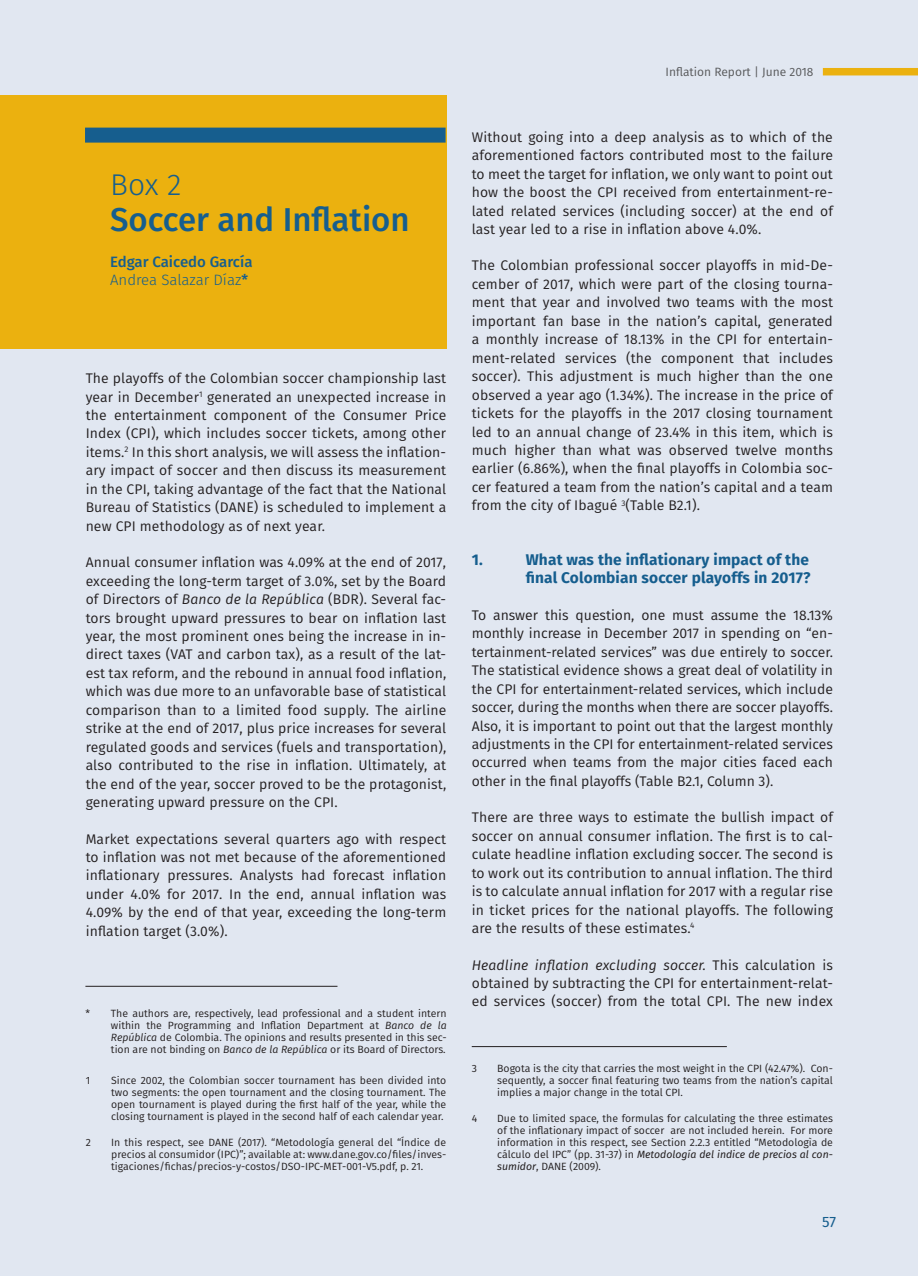
<style>
.page{position:relative;width:918px;height:1276px;background:#e1e7f1}
.page>*{position:absolute;margin:0;border:0;box-sizing:border-box;transform-origin:0 0}
.Heading_2{font:500 33px "Fira Sans";color:#165e8e}
.Heading_2-2{font:300 30px "Fira Sans";color:#165e8e}
.Recuadro_subtítulo{font:700 15.45px/18.5px "Fira Sans";letter-spacing:.01em;color:#165e8e}
.Recuadro_autores{font:500 15px "Fira Sans";color:#165e8e}
.Recuadro_autores-2{font:300 15px "Fira Sans";color:#165e8e}
.t1{font:15px "Fira Sans";color:#165e8e}
.Recuadros{font:13.95px/18.5px "Fira Sans";letter-spacing:.01em;color:#231f20;text-align:justify}
.t2{font:12px "Fira Sans";color:#57585a}
.Nota_al_pie_Recuadro{font:10.5px/12px "Fira Sans";color:#231f20;text-align:justify}
.s1{font-weight:500}
.s2{font-style:italic}
</style>
<div class="page">
<div style="left:0;top:95px;width:446px;height:254px;background:#ebb10f"></div>
<div style="left:85px;top:128px;width:361px;height:15px;background:#165e8e"></div>
<hr style="left:85px;top:986px;width:252px;height:1px;background:#231f20">
<hr style="left:472px;top:1046px;width:255px;height:1px;background:#231f20">
<div style="left:823px;top:68px;width:95px;height:7px;background:#ebb10f"></div>
<p class="Heading_2-2" style="left:110px;top:163px;width:73px">Box 2</p>
<p class="Heading_2" style="left:110px;top:193px;width:301px">Soccer and Inflation</p>
<p class="Recuadro_autores" style="left:110px;top:250px;width:144px">Edgar Caicedo García</p>
<p class="Recuadro_autores-2" style="left:110px;top:269px;width:139px">Andrea Salazar Díaz<span class="s1">*</span></p>
<p class="Recuadros" style="left:86px;top:369px;width:362px">The playoffs of the Colombian soccer championship last year in December<sup>1</sup> generated an unexpected increase in the entertainment component of the Consumer Price Index (CPI), which includes soccer tickets, among other items.<sup>2</sup> In this short analysis, we will assess the inflation&shy;ary impact of soccer and then discuss its measurement in the CPI, taking advantage of the fact that the National Bureau of Statistics (DANE) is scheduled to implement a new CPI methodology as of next year.</p>
<p class="Recuadros" style="left:86px;top:553px;width:362px">Annual consumer inflation was 4.09% at the end of 2017, exceeding the long-term target of 3.0%, set by the Board of Directors of <span class="s2">Banco de la República</span> (BDR). Several fac&shy;tors brought upward pressures to bear on inflation last year, the most prominent ones being the increase in in&shy;direct taxes (VAT and carbon tax), as a result of the lat&shy;est tax reform, and the rebound in annual food inflation, which was due more to an unfavorable base of statistical comparison than to a limited food supply. The airline strike at the end of 2017, plus price increases for several regulated goods and services (fuels and transportation), also contributed to the rise in inflation. Ultimately, at the end of the year, soccer proved to be the protagonist, generating upward pressure on the CPI.</p>
<p class="Recuadros" style="left:86px;top:829px;width:362px">Market expectations several quarters ago with respect to inflation was not met because of the aforementioned inflationary pressures. Analysts had forecast inflation under 4.0% for 2017. In the end, annual inflation was 4.09% by the end of that year, exceeding the long-term inflation target (3.0%).</p>
<p class="Nota_al_pie_Recuadro" style="left:111px;top:1006px;width:337px;text-indent:-26px">* The authors are, respectively, lead professional and a student intern within the Programming and Inflation Department at <span class="s2">Banco de la República</span> de Colombia. The opinions and results presented in this sec&shy;tion are not binding on <span class="s2">Banco de la República</span> or its Board of Directors.</p>
<p class="Nota_al_pie_Recuadro" style="left:86px;top:1074px;width:6px">1</p>
<p class="Nota_al_pie_Recuadro" style="left:111px;top:1074px;width:337px">Since 2002, the Colombian soccer tournament has been divided into two segments: the open tournament and the closing tournament. The open tournament is played during the first half of the year, while the closing tournament is played in the second half of each calendar year.</p>
<p class="Nota_al_pie_Recuadro" style="left:86px;top:1135px;width:7px">2</p>
<p class="Nota_al_pie_Recuadro" style="left:111px;top:1135px;width:337px">In this respect, see DANE (2017). “Metodología general del “Índice de precios al consumidor (IPC)”; available at: www.dane.gov.co/files/inves&shy;tigaciones/fichas/precios-y-costos/DSO-IPC-MET-001-V5.pdf, p. 21.</p>
<p class="t2" style="left:666px;top:63px;width:149px">Inflation Report | June 2018</p>
<p class="Recuadros" style="left:472px;top:127px;width:363px">Without going into a deep analysis as to which of the aforementioned factors contributed most to the failure to meet the target for inflation, we only want to point out how the boost the CPI received from entertainment-re&shy;lated related services (including soccer) at the end of last year led to a rise in inflation above 4.0%.</p>
<p class="Recuadros" style="left:472px;top:256px;width:363px">The Colombian professional soccer playoffs in mid-De&shy;cember of 2017, which were part of the closing tourna&shy;ment that year and involved two teams with the most important fan base in the nation’s capital, generated a monthly increase of 18.13% in the CPI for entertain&shy;ment-related services (the component that includes soccer). This adjustment is much higher than the one observed a year ago (1.34%). The increase in the price of tickets for the playoffs in the 2017 closing tournament led to an annual change of 23.4% in this item, which is much higher than what was observed twelve months earlier (6.86%), when the final playoffs in Colombia soc&shy;cer featured a team from the nation’s capital and a team from the city of Ibagué <sup>3</sup>(Table B2.1).</p>
<p class="Recuadro_subtítulo" style="left:472px;top:549px;width:13px">1.</p>
<p class="Recuadro_subtítulo" style="left:526px;top:549px;width:286px">What was the inflationary impact of the final Colombian soccer playoffs in 2017?</p>
<p class="Recuadros" style="left:472px;top:605px;width:363px">To answer this question, one must assume the 18.13% monthly increase in December 2017 in spending on “en&shy;tertainment-related services” was due entirely to soccer.<br>The statistical evidence shows a great deal of volatility in the CPI for entertainment-related services, which include soccer, during the months when there are soccer playoffs.<br>Also, it is important to point out that the largest monthly adjustments in the CPI for entertainment-related services occurred when teams from the major cities faced each other in the final playoffs (Table B2.1, Column 3).</p>
<p class="Recuadros" style="left:472px;top:808px;width:363px">There are three ways to estimate the bullish impact of soccer on annual consumer inflation. The first is to cal&shy;culate headline inflation excluding soccer. The second is to work out its contribution to annual inflation. The third is to calculate annual inflation for 2017 with a regular rise in ticket prices for the national playoffs. The following are the results of these estimates.<sup>4</sup></p>
<p class="Recuadros" style="left:472px;top:955px;width:363px"><span class="s2">Headline inflation excluding soccer.</span> This calculation is obtained by subtracting the CPI for entertainment-relat&shy;ed services (soccer) from the total CPI. The new index</p>
<p class="Nota_al_pie_Recuadro" style="left:472px;top:1062px;width:7px">3</p>
<p class="Nota_al_pie_Recuadro" style="left:497px;top:1062px;width:337px">Bogota is the city that carries the most weight in the CPI (42.47%). Con&shy;sequently, a soccer final featuring two teams from the nation’s capital implies a major change in the total CPI.</p>
<p class="Nota_al_pie_Recuadro" style="left:472px;top:1111px;width:7px">4</p>
<p class="Nota_al_pie_Recuadro" style="left:497px;top:1111px;width:337px">Due to limited space, the formulas for calculating the three estimates of the inflationary impact of soccer are not included herein. For more information in this respect, see Section 2.2.3 entitled “Metodologìa de cálculo del IPC” (pp. 31-37) in <span class="s2">Metodología del indice de precios al con&shy;sumidor</span>, DANE (2009).</p>
<p class="t1" style="left:822px;top:1210px;width:15px">57</p>
</div>
